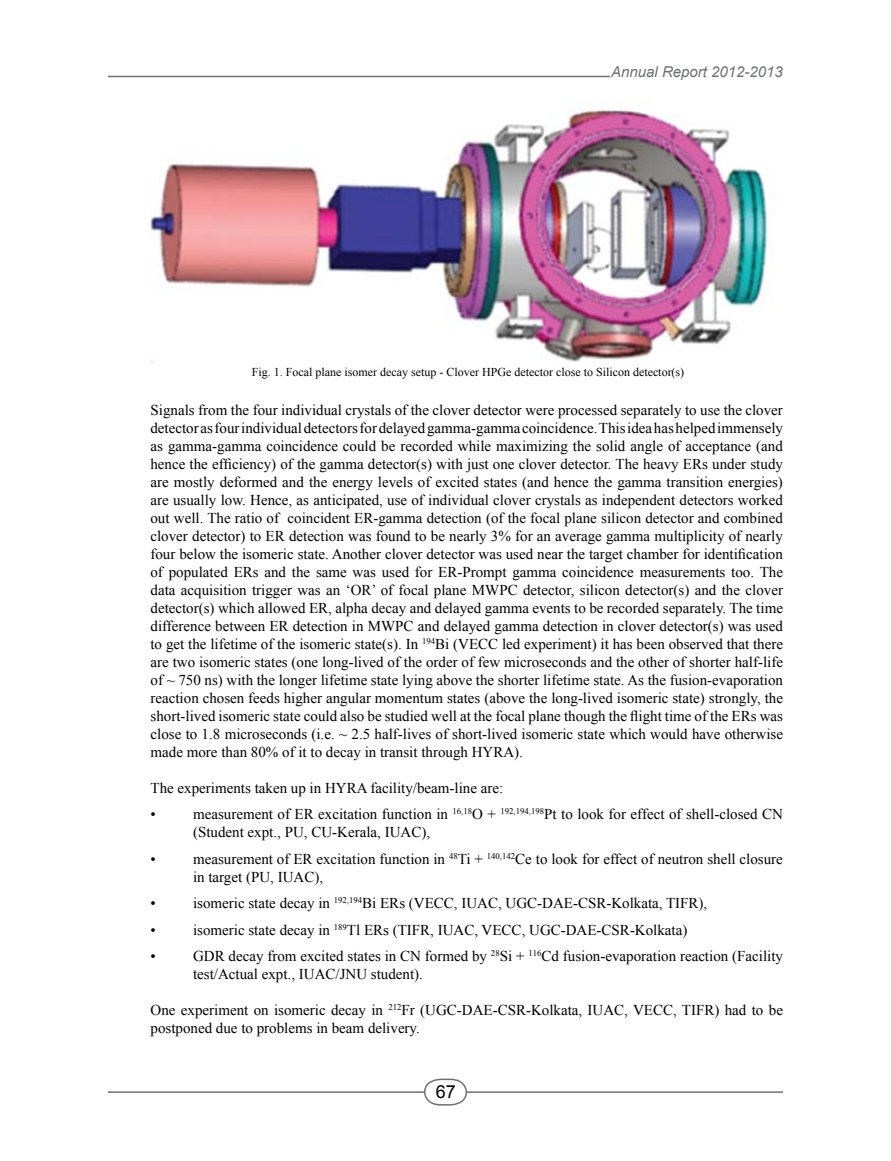
<style>
.page{position:relative;width:891px;height:1161px;background:#fff}
.page>*{position:absolute;margin:0;border:0;box-sizing:border-box;transform-origin:0 0}
.t1{font:18px "Arial";color:#000}
.t2{font:15px/18px "Times New Roman";color:#000}
.t3{font:italic 15px "Arial";color:#6d6f71}
.t4{font:12px "Times New Roman";color:#000}
</style>
<div class="page">
<hr style="left:108px;top:76px;width:502px;height:1px;background:#6d6f71">
<hr style="left:108px;top:1091px;width:675px;height:2px;background:#6d6f71">
<svg style="left:423px;top:1078px;width:45px;height:28px"></svg>
<img style="left:151px;top:110px;width:617px;height:252px">
<p class="t3" style="left:611px;top:62px;width:173px">Annual Report 2012-2013</p>
<p class="t4" style="left:252px;top:364px;width:434px">Fig. 1. Focal plane isomer decay setup - Clover HPGe detector close to Silicon detector(s)</p>
<p class="t2" style="left:150px;top:400px;width:634px;text-align:justify">Signals from the four individual crystals of the clover detector were processed separately to use the clover detectorasfourindividualdetectorsfordelayedgamma-gammacoincidence.Thisideahashelpedimmensely as gamma-gamma coincidence could be recorded while maximizing the solid angle of acceptance (and hence the efficiency) of the gamma detector(s) with just one clover detector. The heavy ERs under study are mostly deformed and the energy levels of excited states (and hence the gamma transition energies) are usually low. Hence, as anticipated, use of individual clover crystals as independent detectors worked out well. The ratio of coincident ER-gamma detection (of the focal plane silicon detector and combined clover detector) to ER detection was found to be nearly 3% for an average gamma multiplicity of nearly four below the isomeric state. Another clover detector was used near the target chamber for identification of populated ERs and the same was used for ER-Prompt gamma coincidence measurements too. The data acquisition trigger was an ‘OR’ of focal plane MWPC detector, silicon detector(s) and the clover detector(s) which allowed ER, alpha decay and delayed gamma events to be recorded separately. The time difference between ER detection in MWPC and delayed gamma detection in clover detector(s) was used to get the lifetime of the isomeric state(s). In <sup>194</sup>Bi (VECC led experiment) it has been observed that there are two isomeric states (one long-lived of the order of few microseconds and the other of shorter half-life of ~ 750 ns) with the longer lifetime state lying above the shorter lifetime state. As the fusion-evaporation reaction chosen feeds higher angular momentum states (above the long-lived isomeric state) strongly, the short-lived isomeric state could also be studied well at the focal plane though the flight time of the ERs was close to 1.8 microseconds (i.e. ~ 2.5 half-lives of short-lived isomeric state which would have otherwise made more than 80% of it to decay in transit through HYRA).</p>
<p class="t2" style="left:151px;top:774px;width:354px;line-height:26.5px">The experiments taken up in HYRA facility/beam-line are: •</p>
<p class="t2" style="left:193px;top:805px;width:591px">measurement of ER excitation function in <sup>16,18</sup>O + <sup>192,194,198</sup>Pt to look for effect of shell-closed CN (Student expt., PU, CU-Kerala, IUAC),</p>
<p class="t2" style="left:151px;top:849px;width:7px">•</p>
<p class="t2" style="left:193px;top:849px;width:591px">measurement of ER excitation function in <sup>48</sup>Ti + <sup>140,142</sup>Ce to look for effect of neutron shell closure in target (PU, IUAC),</p>
<p class="t2" style="left:151px;top:894px;width:7px">•</p>
<p class="t2" style="left:193px;top:894px;width:516px">isomeric state decay in <sup>192,194</sup>Bi ERs (VECC, IUAC, UGC-DAE-CSR-Kolkata, TIFR),</p>
<p class="t2" style="left:151px;top:920px;width:7px">•</p>
<p class="t2" style="left:193px;top:920px;width:496px">isomeric state decay in <sup>189</sup>Tl ERs (TIFR, IUAC, VECC, UGC-DAE-CSR-Kolkata)</p>
<p class="t2" style="left:151px;top:947px;width:7px">•</p>
<p class="t2" style="left:193px;top:947px;width:591px">GDR decay from excited states in CN formed by <sup>28</sup>Si + <sup>116</sup>Cd fusion-evaporation reaction (Facility test/Actual expt., IUAC/JNU student).</p>
<p class="t2" style="left:151px;top:1001px;width:634px">One experiment on isomeric decay in <sup>212</sup>Fr (UGC-DAE-CSR-Kolkata, IUAC, VECC, TIFR) had to be postponed due to problems in beam delivery.</p>
<p class="t1" style="left:436px;top:1080px;width:22px">67</p>
</div>
